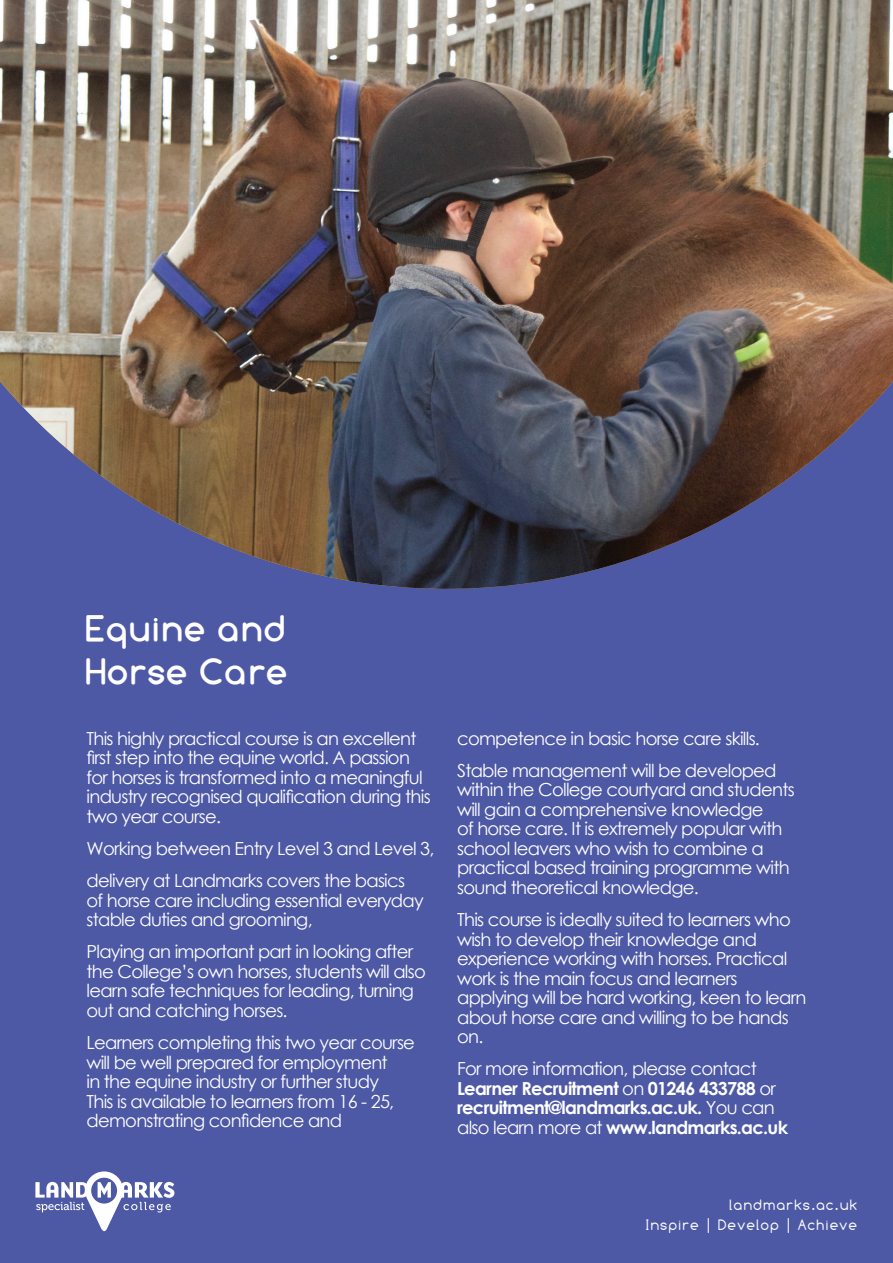
<style>
.page{position:relative;width:893px;height:1263px;background:#fff}
.page>*{position:absolute;margin:0;border:0;box-sizing:border-box;transform-origin:0 0}
.Quotes_Sub_headings{font:700 36px/43.2px "Comfortaa";letter-spacing:.06em;color:#fff}
.Body_Copy{font:18px/19.5px "Century Gothic";letter-spacing:-.04em;color:#fff}
.Body_Copy-2{font:700 18px/19.5px "Century Gothic";letter-spacing:-.04em;color:#fff}
.t1{font:15px "Comfortaa";letter-spacing:.07em;color:#fff}
.s1{font-weight:400}
</style>
<div class="page">
<div style="left:0;top:291px;width:893px;height:972px;background:#4e59a6"></div>
<img style="left:0;top:0;width:893px;height:589px">
<svg style="left:35px;top:1171px;width:139px;height:61px"></svg>
<p class="Quotes_Sub_headings" style="left:87px;top:607px;width:202px">Equine and<br>Horse Care</p>
<p class="Body_Copy" style="left:87px;top:728px;width:346px">This highly practical course is an excellent first step into the equine world. A passion for horses is transformed into a meaningful industry recognised qualification during this two year course.</p>
<p class="Body_Copy" style="left:87px;top:838px;width:349px">Working between Entry Level 3 and Level 3,</p>
<p class="Body_Copy" style="left:87px;top:871px;width:339px">delivery at Landmarks covers the basics of horse care including essential everyday stable duties and grooming,</p>
<p class="Body_Copy" style="left:87px;top:942px;width:341px">Playing an important part in looking after the College’s own horses, students will also learn safe techniques for leading, turning out and catching horses.</p>
<p class="Body_Copy" style="left:87px;top:1033px;width:330px">Learners completing this two year course will be well prepared for employment<br>in the equine industry or further study<br>This is available to learners from 16 - 25, demonstrating confidence and</p>
<p class="Body_Copy" style="left:457px;top:728px;width:304px">competence in basic horse care skills.</p>
<p class="Body_Copy" style="left:457px;top:760px;width:339px">Stable management will be developed within the College courtyard and students will gain a comprehensive knowledge<br>of horse care. It is extremely popular with school leavers who wish to combine a practical based training programme with sound theoretical knowledge.</p>
<p class="Body_Copy" style="left:457px;top:910px;width:351px">This course is ideally suited to learners who wish to develop their knowledge and experience working with horses. Practical work is the main focus and learners applying will be hard working, keen to learn about horse care and willing to be hands on.</p>
<p class="Body_Copy-2" style="left:457px;top:1058px;width:332px"><span class="s1">For more information, please contact </span>Learner Recruitment <span class="s1">on</span> 01246 433788 <span class="s1">or </span>recruitment@landmarks.ac.uk. <span class="s1">You can also learn more at</span> www.landmarks.ac.uk</p>
<p class="t1" style="left:729px;top:1196px;width:130px">landmarks.ac.uk</p>
<p class="t1" style="left:646px;top:1216px;width:213px">Inspire | Develop | Achieve</p>
</div>
